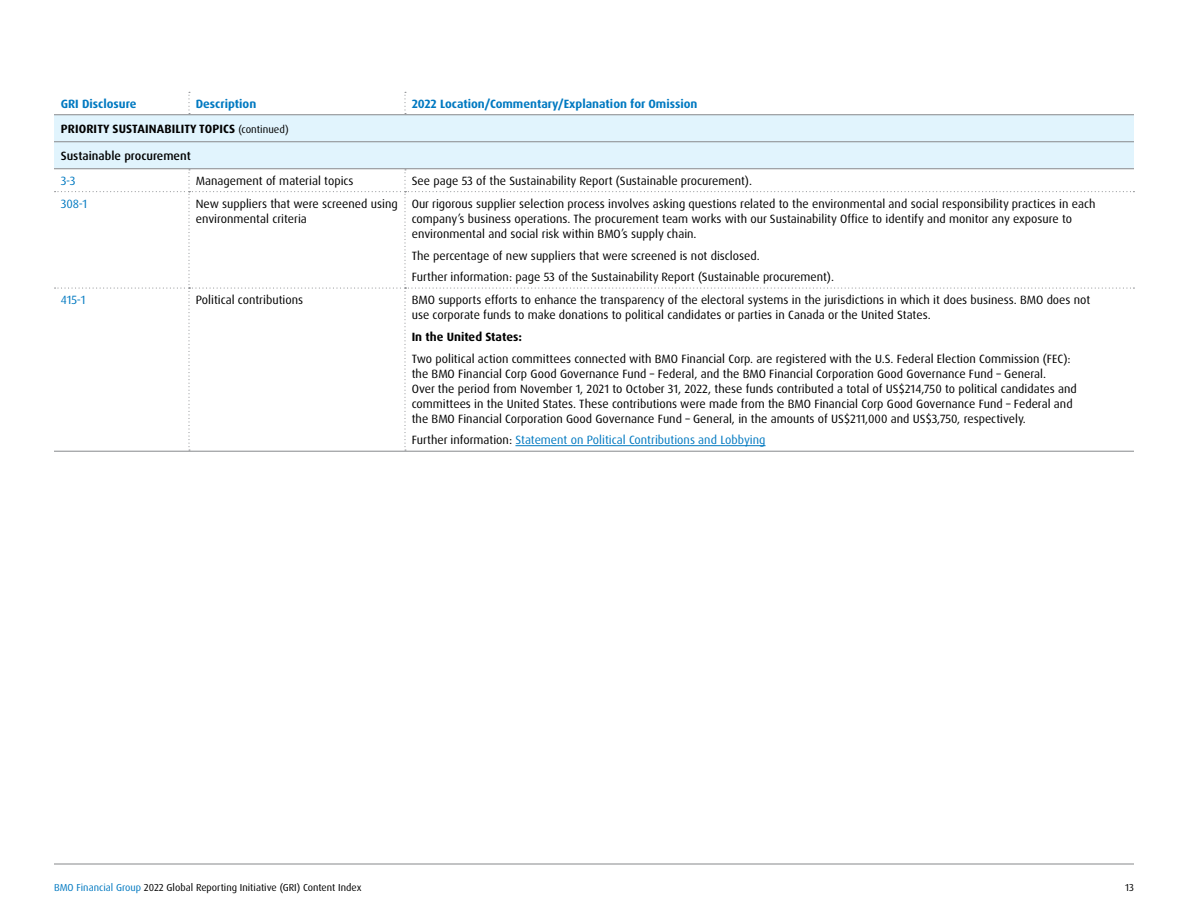
<style>
.page{position:relative;width:1188px;height:918px;background:#fff}
.page>*{position:absolute;margin:0;border:0;box-sizing:border-box;transform-origin:0 0}
.t1{font:12px/15px "Dax Pro";color:#000}
.t2{font:12px "Dax Pro";color:#0079c1}
.t3{font:700 12px "Dax Pro";color:#0079c1}
.t4{font:700 12px "Dax Pro";letter-spacing:.01em;color:#000}
.t5{font:500 12px "Dax Pro";color:#000}
.t6{font:10.2px "Dax Pro";color:#000}
.s1{font-weight:400;font-size:10.5px}
.s2{color:#000}
.s3{color:#0079c1}
</style>
<div class="page">
<hr style="left:54px;top:863px;width:1080px;height:2px;background:#939598">
<div style="left:54px;top:115px;width:1080px;height:53px;background:#e1f4fd"></div>
<hr style="left:54px;top:114px;width:135px;height:1px;background:#939598">
<hr style="left:189px;top:114px;width:216px;height:1px;background:#939598">
<hr style="left:405px;top:114px;width:729px;height:1px;background:#939598">
<svg style="left:188px;top:92px;width:2px;height:22px"></svg>
<svg style="left:404px;top:92px;width:2px;height:22px"></svg>
<hr style="left:54px;top:141px;width:135px;height:1px;background:#939598">
<hr style="left:189px;top:141px;width:216px;height:1px;background:#939598">
<hr style="left:405px;top:141px;width:729px;height:1px;background:#939598">
<hr style="left:54px;top:168px;width:135px;height:1px;background:#939598">
<hr style="left:189px;top:168px;width:216px;height:1px;background:#939598">
<hr style="left:405px;top:168px;width:729px;height:1px;background:#939598">
<svg style="left:55px;top:169px;width:1079px;height:282px"></svg>
<hr style="left:54px;top:451px;width:135px;height:1px;background:#939598">
<hr style="left:189px;top:451px;width:216px;height:1px;background:#939598">
<hr style="left:405px;top:451px;width:729px;height:1px;background:#939598">
<hr style="left:515px;top:445px;width:251px;height:1px;background:#0079c1">
<p class="t3" style="left:61px;top:96px;width:77px">GRI Disclosure</p>
<p class="t3" style="left:196px;top:96px;width:62px">Description</p>
<p class="t3" style="left:412px;top:96px;width:287px">2022 Location/Commentary/Explanation for Omission</p>
<p class="t4" style="left:61px;top:121px;width:229px">PRIORITY SUSTAINABILITY TOPICS <span class="s1">(continued)</span></p>
<p class="t5" style="left:61px;top:148px;width:132px">Sustainable procurement</p>
<p class="t2" style="left:61px;top:173px;width:16px">3-3</p>
<p class="t1" style="left:196px;top:173px;width:159px">Management of material topics</p>
<p class="t1" style="left:412px;top:173px;width:342px">See page 53 of the Sustainability Report (Sustainable procurement).</p>
<p class="t2" style="left:61px;top:196px;width:28px">308-1</p>
<p class="t1" style="left:196px;top:196px;width:204px">New suppliers that were screened using environmental criteria</p>
<p class="t1" style="left:412px;top:196px;width:685px">Our rigorous supplier selection process involves asking questions related to the environmental and social responsibility practices in each company’s business operations. The procurement team works with our Sustainability Office to identify and monitor any exposure to environmental and social risk within BMO’s supply chain.</p>
<p class="t1" style="left:412px;top:245px;width:424px;line-height:21.8px">The percentage of new suppliers that were screened is not disclosed.<br>Further information: page 53 of the Sustainability Report (Sustainable procurement).</p>
<p class="t2" style="left:61px;top:292px;width:26px">415-1</p>
<p class="t1" style="left:196px;top:293px;width:109px">Political contributions</p>
<p class="t1" style="left:412px;top:293px;width:680px">BMO supports efforts to enhance the transparency of the electoral systems in the jurisdictions in which it does business. BMO does not use corporate funds to make donations to political candidates or parties in Canada or the United States.</p>
<p class="t4" style="left:412px;top:329px;width:112px">In the United States:</p>
<p class="t1" style="left:412px;top:351px;width:667px">Two political action committees connected with BMO Financial Corp. are registered with the U.S. Federal Election Commission (FEC): the BMO Financial Corp Good Governance Fund – Federal, and the BMO Financial Corporation Good Governance Fund – General.<br>Over the period from November 1, 2021 to October 31, 2022, these funds contributed a total of US$214,750 to political candidates and committees in the United States. These contributions were made from the BMO Financial Corp Good Governance Fund – Federal and the BMO Financial Corporation Good Governance Fund – General, in the amounts of US$211,000 and US$3,750, respectively.</p>
<p class="t2" style="left:412px;top:433px;width:355px"><span class="s2">Further information:</span> Statement on Political Contributions and Lobbying</p>
<p class="t6" style="left:54px;top:881px;width:309px"><span class="s3">BMO Financial Group</span> 2022 Global Reporting Initiative (GRI) Content Index</p>
<p class="t6" style="left:1125px;top:881px;width:10px">13</p>
</div>
